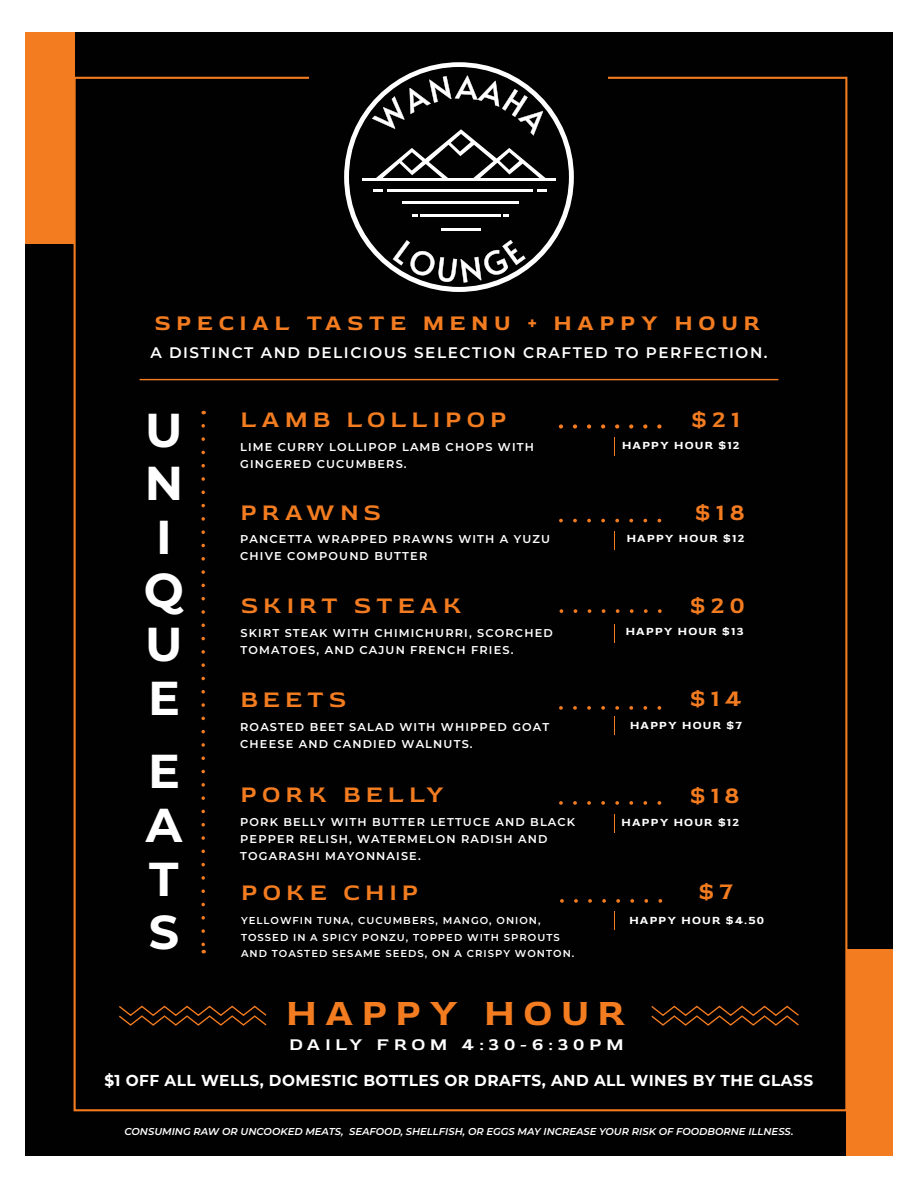
<style>
.page{position:relative;width:918px;height:1188px;background:#fff}
.page>*{position:absolute;margin:0;border:0;box-sizing:border-box;transform-origin:0 0}
.t1{font:100 47.55px/53.7px "Montserrat";color:#fff}
.t2{font:700 38.25px "Red Rose";letter-spacing:.225em;color:#f47c20}
.t3{font:600 24.15px "Red Rose";letter-spacing:.225em;color:#f37c20}
.t4{font:600 24.15px "Red Rose";letter-spacing:.225em;color:#f47c20}
.t5{font:700 22.5px "Red Rose";letter-spacing:.26em;color:#f47c20}
.t6{font:600 17.7px "Red Rose";letter-spacing:.27em;color:#fff}
.t7{font:100 15.75px "Montserrat";letter-spacing:.03em;color:#fff}
.t8{font:100 15.3px "Montserrat";letter-spacing:.1em;color:#fff}
.t9{font:700 11.85px "Red Rose";letter-spacing:.1em;color:#fff}
.t10{font:100 11.4px/17px "Montserrat";letter-spacing:.1em;color:#fff}
.t11{font:100 10.05px/16.8px "Montserrat";letter-spacing:.1em;color:#fff}
.t12{font:italic 100 10.05px "Montserrat";color:#fff}
</style>
<div class="page">
<div style="left:25px;top:32px;width:868px;height:1124px;background:#010101"></div>
<svg style="left:201px;top:426px;width:4px;height:527px"></svg>
<svg style="left:561px;top:424px;width:101px;height:5px"></svg>
<svg style="left:561px;top:519px;width:101px;height:3px"></svg>
<svg style="left:561px;top:609px;width:101px;height:4px"></svg>
<svg style="left:561px;top:706px;width:101px;height:4px"></svg>
<svg style="left:561px;top:801px;width:101px;height:4px"></svg>
<svg style="left:562px;top:899px;width:101px;height:4px"></svg>
<div style="left:25px;top:32px;width:50px;height:212px;background:#f47c20"></div>
<div style="left:847px;top:949px;width:46px;height:207px;background:#f47c20"></div>
<hr style="left:140px;top:379px;width:638px;height:1px;background:#f47c20">
<svg style="left:119px;top:1005px;width:148px;height:21px"></svg>
<svg style="left:651px;top:1005px;width:148px;height:21px"></svg>
<svg style="left:344px;top:62px;width:230px;height:230px"></svg>
<hr style="left:362px;top:178px;width:193px;height:2px;background:#fff">
<hr style="left:387px;top:189px;width:146px;height:2px;background:#fff">
<svg style="left:537px;top:189px;width:10px;height:2px"></svg>
<svg style="left:374px;top:189px;width:9px;height:2px"></svg>
<hr style="left:420px;top:214px;width:81px;height:2px;background:#fff">
<svg style="left:503px;top:214px;width:6px;height:3px"></svg>
<svg style="left:413px;top:214px;width:5px;height:3px"></svg>
<hr style="left:402px;top:201px;width:116px;height:3px;background:#fff">
<hr style="left:441px;top:228px;width:39px;height:2px;background:#fff">
<svg style="left:372px;top:76px;width:174px;height:102px"></svg>
<svg style="left:393px;top:240px;width:133px;height:43px"></svg>
<svg style="left:614px;top:437px;width:1px;height:19px"></svg>
<svg style="left:614px;top:531px;width:1px;height:19px"></svg>
<svg style="left:614px;top:814px;width:1px;height:19px"></svg>
<svg style="left:614px;top:911px;width:1px;height:19px"></svg>
<svg style="left:614px;top:624px;width:1px;height:19px"></svg>
<svg style="left:614px;top:717px;width:1px;height:18px"></svg>
<h3 class="t5" style="left:155px;top:309px;width:607px">SPECIAL TASTE MENU + HAPPY HOUR</h3>
<h3 class="t8" style="left:150px;top:343px;width:619px">A DISTINCT AND DELICIOUS SELECTION CRAFTED TO PERFECTION.</h3>
<h1 class="t1" style="left:144px;top:402px;width:42px">U<br>N<br>I<br>Q<br>U<br>E</h1>
<h1 class="t1" style="left:146px;top:744px;width:39px;text-align:justify">E A T S</h1>
<h3 class="t3" style="left:241px;top:405px;width:267px">LAMB LOLLIPOP</h3>
<h3 class="t4" style="left:691px;top:405px;width:50px">$21</h3>
<p class="t10" style="left:240px;top:438px;width:295px">LIME CURRY LOLLIPOP LAMB CHOPS WITH<br>GINGERED CUCUMBERS.</p>
<p class="t9" style="left:622px;top:438px;width:119px">HAPPY HOUR $12</p>
<h3 class="t3" style="left:241px;top:497px;width:142px">PRAWNS</h3>
<h3 class="t4" style="left:695px;top:497px;width:51px">$18</h3>
<p class="t10" style="left:240px;top:531px;width:311px">PANCETTA WRAPPED PRAWNS WITH A YUZU<br>CHIVE COMPOUND BUTTER</p>
<p class="t9" style="left:627px;top:531px;width:119px">HAPPY HOUR $12</p>
<h3 class="t3" style="left:241px;top:591px;width:222px">SKIRT STEAK</h3>
<h3 class="t4" style="left:690px;top:590px;width:56px">$20</h3>
<p class="t10" style="left:241px;top:624px;width:314px">SKIRT STEAK WITH CHIMICHURRI, SCORCHED<br>TOMATOES, AND CAJUN FRENCH FRIES.</p>
<p class="t9" style="left:626px;top:624px;width:119px">HAPPY HOUR $13</p>
<h3 class="t3" style="left:241px;top:685px;width:107px">BEETS</h3>
<h3 class="t4" style="left:690px;top:684px;width:53px">$14</h3>
<p class="t10" style="left:240px;top:718px;width:311px">ROASTED BEET SALAD WITH WHIPPED GOAT<br>CHEESE AND CANDIED WALNUTS.</p>
<p class="t9" style="left:630px;top:718px;width:114px">HAPPY HOUR $7</p>
<h3 class="t3" style="left:241px;top:780px;width:205px">PORK BELLY</h3>
<h3 class="t4" style="left:690px;top:780px;width:51px">$18</h3>
<p class="t10" style="left:240px;top:813px;width:337px">PORK BELLY WITH BUTTER LETTUCE AND BLACK<br>PEPPER RELISH, WATERMELON RADISH AND<br>TOGARASHI MAYONNAISE.</p>
<p class="t9" style="left:622px;top:815px;width:119px">HAPPY HOUR $12</p>
<h3 class="t3" style="left:242px;top:878px;width:178px">POKE CHIP</h3>
<h3 class="t4" style="left:699px;top:877px;width:36px">$7</h3>
<p class="t11" style="left:241px;top:911px;width:335px">YELLOWFIN TUNA, CUCUMBERS, MANGO, ONION,<br>TOSSED IN A SPICY PONZU, TOPPED WITH SPROUTS<br>AND TOASTED SESAME SEEDS, ON A CRISPY WONTON.</p>
<p class="t9" style="left:629px;top:913px;width:136px">HAPPY HOUR $4.50</p>
<h2 class="t2" style="left:287px;top:990px;width:341px">HAPPY HOUR</h2>
<h3 class="t6" style="left:290px;top:1034px;width:335px">DAILY FROM 4:30-6:30PM</h3>
<h3 class="t7" style="left:104px;top:1070px;width:710px">$1 OFF ALL WELLS, DOMESTIC BOTTLES OR DRAFTS, AND ALL WINES BY THE GLASS</h3>
<p class="t12" style="left:124px;top:1125px;width:671px">CONSUMING RAW OR UNCOOKED MEATS, SEAFOOD, SHELLFISH, OR EGGS MAY INCREASE YOUR RISK OF FOODBORNE ILLNESS.</p>
</div>
